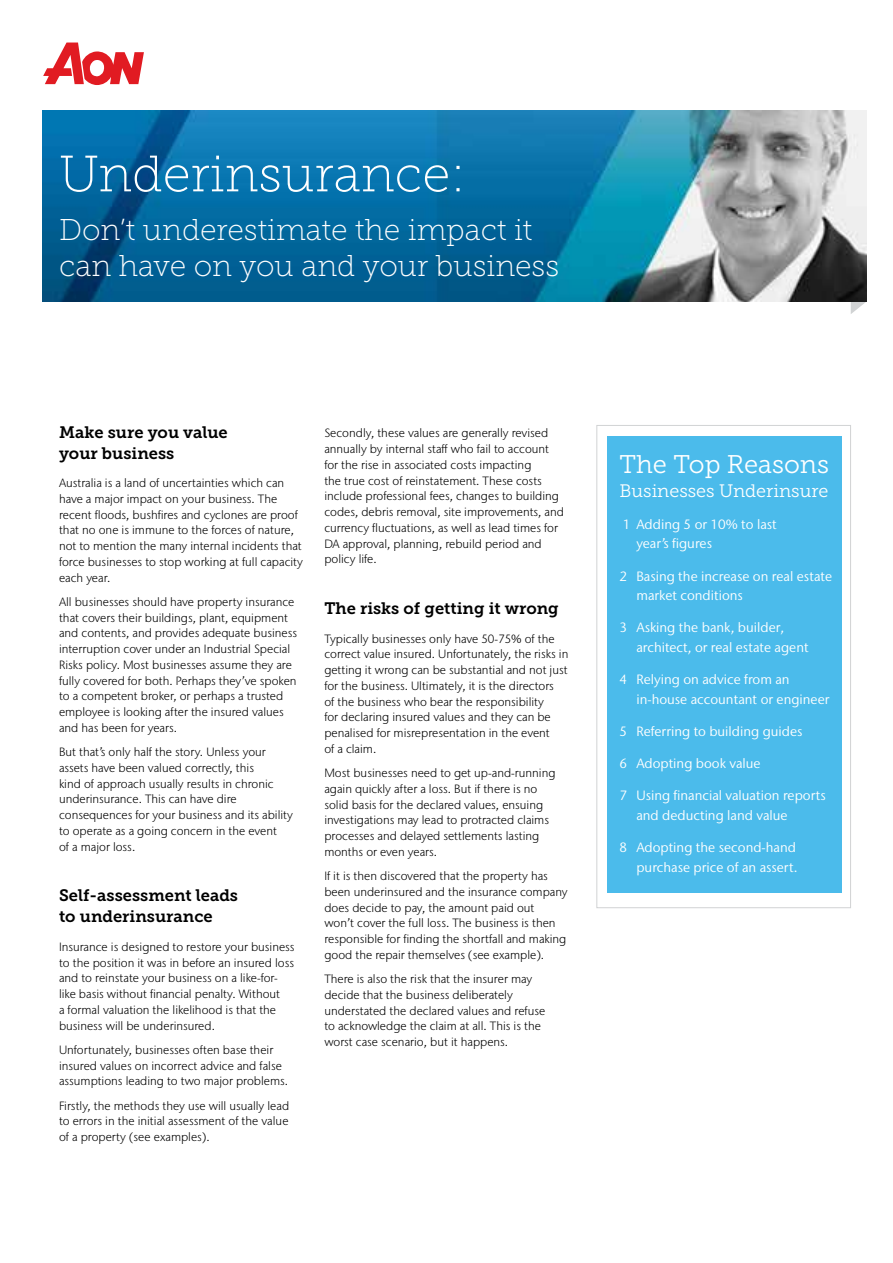
<style>
.page{position:relative;width:893px;height:1263px;background:#fff}
.page>*{position:absolute;margin:0;border:0;box-sizing:border-box;transform-origin:0 0}
.t1{font:51px "Museo Slab 100";color:#fff}
.t2{font:30px/36px "Museo Slab 100";color:#fff}
.t3{font:25.5px "Museo Slab 300";color:#fff}
.t4{font:18px "Museo Slab 300";color:#fff}
.t5{font:16.5px/21px "Museo Slab 700";color:#000}
.t6{font:13.5px/19.5px "Stone Sans IIITC Pro";color:#fff}
.t7{font:300 12px/15.8px "Stone Sans IIITC Pro";color:#000}
</style>
<div class="page">
<svg style="left:851px;top:302px;width:15px;height:12px"></svg>
<img style="left:43px;top:111px;width:823px;height:191px">
<div style="left:597px;top:425px;width:254px;height:483px;background:#fff;border:1px solid #d1d3d4"></div>
<div style="left:607px;top:437px;width:235px;height:456px;background:#4bbbeb"></div>
<svg style="left:43px;top:43px;width:101px;height:42px"></svg>
<h1 class="t1" style="left:59px;top:146px;width:408px">Underinsurance:</h1>
<h2 class="t2" style="left:59px;top:212px;width:502px">Don’t underestimate the impact it can have on you and your business</h2>
<h3 class="t5" style="left:59px;top:421px;width:170px">Make sure you value your business</h3>
<p class="t7" style="left:59px;top:475px;width:245px">Australia is a land of uncertainties which can have a major impact on your business. The recent floods, bushfires and cyclones are proof that no one is immune to the forces of nature, not to mention the many internal incidents that force businesses to stop working at full capacity each year.</p>
<p class="t7" style="left:59px;top:594px;width:240px">All businesses should have property insurance that covers their buildings, plant, equipment and contents, and provides adequate business interruption cover under an Industrial Special Risks policy. Most businesses assume they are fully covered for both. Perhaps they’ve spoken to a competent broker, or perhaps a trusted employee is looking after the insured values and has been for years.</p>
<p class="t7" style="left:59px;top:744px;width:235px">But that’s only half the story. Unless your assets have been valued correctly, this<br>kind of approach usually results in chronic underinsurance. This can have dire consequences for your business and its ability to operate as a going concern in the event<br>of a major loss.</p>
<h3 class="t5" style="left:59px;top:885px;width:181px">Self-assessment leads to underinsurance</h3>
<p class="t7" style="left:59px;top:939px;width:237px">Insurance is designed to restore your business to the position it was in before an insured loss and to reinstate your business on a like-for&shy;like basis without financial penalty. Without<br>a formal valuation the likelihood is that the business will be underinsured.</p>
<p class="t7" style="left:59px;top:1042px;width:231px">Unfortunately, businesses often base their insured values on incorrect advice and false assumptions leading to two major problems.</p>
<p class="t7" style="left:59px;top:1097px;width:232px;text-align:justify">Firstly, the methods they use will usually lead to errors in the initial assessment of the value of a property (see examples).</p>
<p class="t7" style="left:324px;top:425px;width:241px">Secondly, these values are generally revised annually by internal staff who fail to account for the rise in associated costs impacting<br>the true cost of reinstatement. These costs include professional fees, changes to building codes, debris removal, site improvements, and currency fluctuations, as well as lead times for DA approval, planning, rebuild period and policy life.</p>
<h3 class="t5" style="left:324px;top:598px;width:236px">The risks of getting it wrong</h3>
<p class="t7" style="left:324px;top:630px;width:246px">Typically businesses only have 50-75% of the correct value insured. Unfortunately, the risks in getting it wrong can be substantial and not just for the business. Ultimately, it is the directors<br>of the business who bear the responsibility<br>for declaring insured values and they can be penalised for misrepresentation in the event<br>of a claim.</p>
<p class="t7" style="left:324px;top:765px;width:233px">Most businesses need to get up-and-running again quickly after a loss. But if there is no solid basis for the declared values, ensuing investigations may lead to protracted claims processes and delayed settlements lasting months or even years.</p>
<p class="t7" style="left:324px;top:868px;width:245px">If it is then discovered that the property has been underinsured and the insurance company does decide to pay, the amount paid out<br>won’t cover the full loss. The business is then responsible for finding the shortfall and making good the repair themselves (see example).</p>
<p class="t7" style="left:324px;top:971px;width:222px">There is also the risk that the insurer may decide that the business deliberately understated the declared values and refuse to acknowledge the claim at all. This is the worst case scenario, but it happens.</p>
<h3 class="t3" style="left:619px;top:450px;width:211px">The Top Reasons</h3>
<h3 class="t4" style="left:619px;top:480px;width:210px">Businesses Underinsure</h3>
<p class="t6" style="left:636px;top:514px;width:142px;text-indent:-14px">1 Adding 5 or 10% to last year’s figures</p>
<p class="t6" style="left:636px;top:566px;width:197px;text-indent:-17px">2 Basing the increase on real estate market conditions</p>
<p class="t6" style="left:636px;top:618px;width:174px;text-indent:-17px">3 Asking the bank, builder, architect, or real estate agent</p>
<p class="t6" style="left:636px;top:669px;width:194px;text-indent:-17px">4 Relying on advice from an in-house accountant or engineer</p>
<p class="t6" style="left:619px;top:721px;width:185px">5 Referring to building guides</p>
<p class="t6" style="left:619px;top:753px;width:143px">6 Adopting book value</p>
<p class="t6" style="left:636px;top:786px;width:191px;text-indent:-17px">7 Using financial valuation reports and deducting land value</p>
<p class="t6" style="left:619px;top:837px;width:180px;text-align:right">8 Adopting the second-hand purchase price of an assert.</p>
</div>
